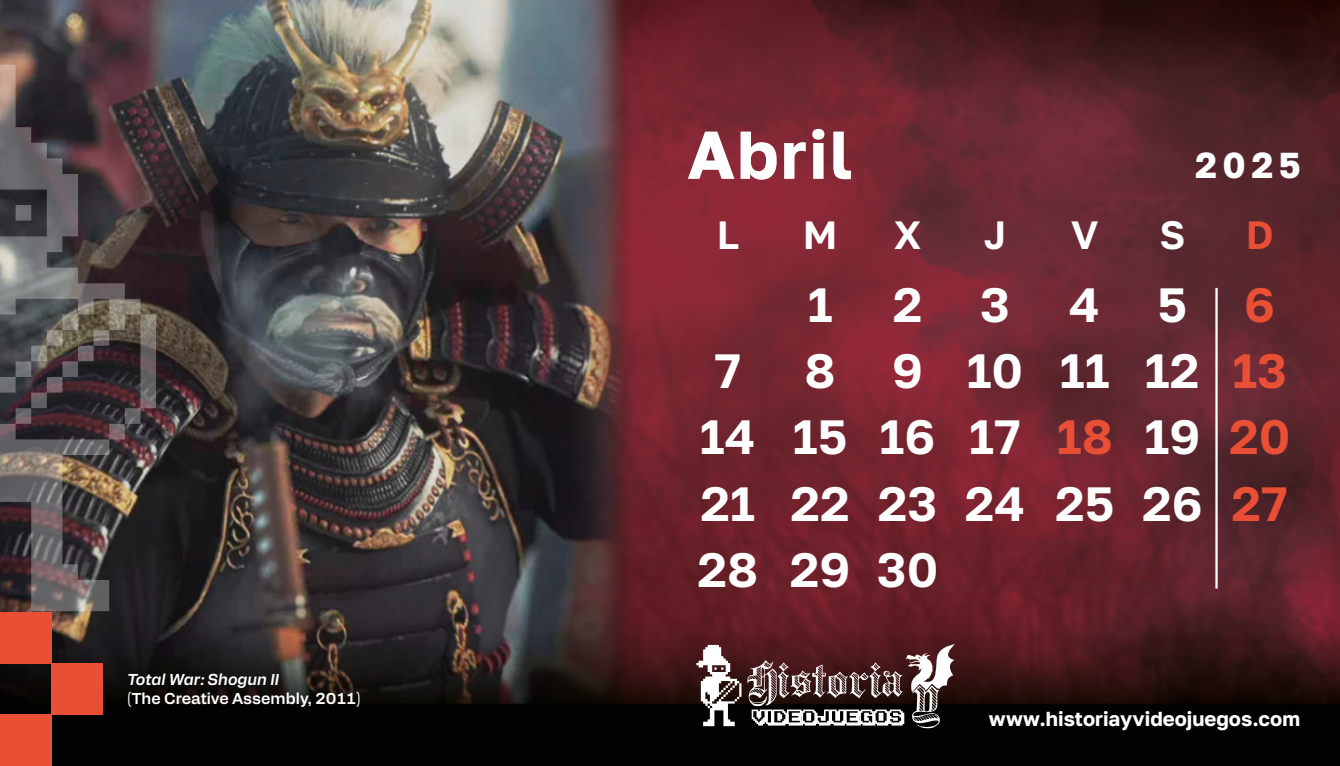
<style>
.page{position:relative;width:1340px;height:766px;background:#fff}
.page>*{position:absolute;margin:0;border:0;box-sizing:border-box;transform-origin:0 0}
.MES{font:700 67.5px "Golos Text";letter-spacing:.03em;color:#fff}
.MES-DIAS{font:600 47.93px "Golos Text";color:#fff}
.SEMANA{font:600 39.38px "Golos Text";color:#fff}
.SEMANA-2{font:600 39.38px "Golos Text";color:#e94f35}
.AÑO{font:700 36px "Golos Text";color:#fff}
.t1{font:700 20.25px "Golos Text";color:#fff}
.pie{font:600 15.75px/18.9px "Alfabet";color:#fff}
.s1{font-style:italic}
.s2{color:#e94f35}
</style>
<div class="page">
<img style="left:0;top:0;width:1339px;height:765px">
<svg style="left:696px;top:644px;width:45px;height:82px"></svg>
<svg style="left:747px;top:644px;width:207px;height:84px"></svg>
<div style="left:0;top:714px;width:51px;height:51px;background:#e94f35"></div>
<div style="left:51px;top:663px;width:51px;height:51px;background:#e94f35"></div>
<div style="left:0;top:612px;width:51px;height:51px;background:#e94f35"></div>
<hr style="left:1215px;top:288px;width:2px;height:300px;background:#fff">
<img style="left:0;top:49px;width:156px;height:562px">
<p class="pie" style="left:128px;top:668px;width:234px"><span class="s1">Total War: Shogun II<br></span>(The Creative Assembly, 2011)</p>
<p class="MES" style="left:687px;top:114px;width:166px">Abril</p>
<p class="AÑO" style="left:1195px;top:144px;width:107px">2025</p>
<p class="SEMANA" style="left:716px;top:211px;width:24px">L</p>
<p class="SEMANA" style="left:802px;top:211px;width:36px">M</p>
<p class="SEMANA" style="left:893px;top:211px;width:29px">X</p>
<p class="SEMANA" style="left:983px;top:211px;width:24px">J</p>
<p class="SEMANA" style="left:1071px;top:211px;width:29px">V</p>
<p class="SEMANA" style="left:1159px;top:211px;width:27px">S</p>
<p class="SEMANA-2" style="left:1245px;top:211px;width:29px">D</p>
<p class="MES-DIAS" style="left:807px;top:276px;width:26px">1</p>
<p class="MES-DIAS" style="left:892px;top:276px;width:384px">2345<span class="s2">6</span></p>
<p class="MES-DIAS" style="left:714px;top:342px;width:28px">7</p>
<p class="MES-DIAS" style="left:804px;top:342px;width:484px">8 9 101112<span class="s2">13</span></p>
<p class="MES-DIAS" style="left:700px;top:408px;width:592px">14 15 16 17 <span class="s2">18</span> 19 <span class="s2">20</span></p>
<p class="MES-DIAS" style="left:700px;top:474px;width:589px">21 22 23 24 25 26 <span class="s2">27</span></p>
<p class="MES-DIAS" style="left:697px;top:540px;width:242px">28 29 30</p>
<p class="t1" style="left:988px;top:706px;width:313px">www.historiayvideojuegos.com</p>
</div>
